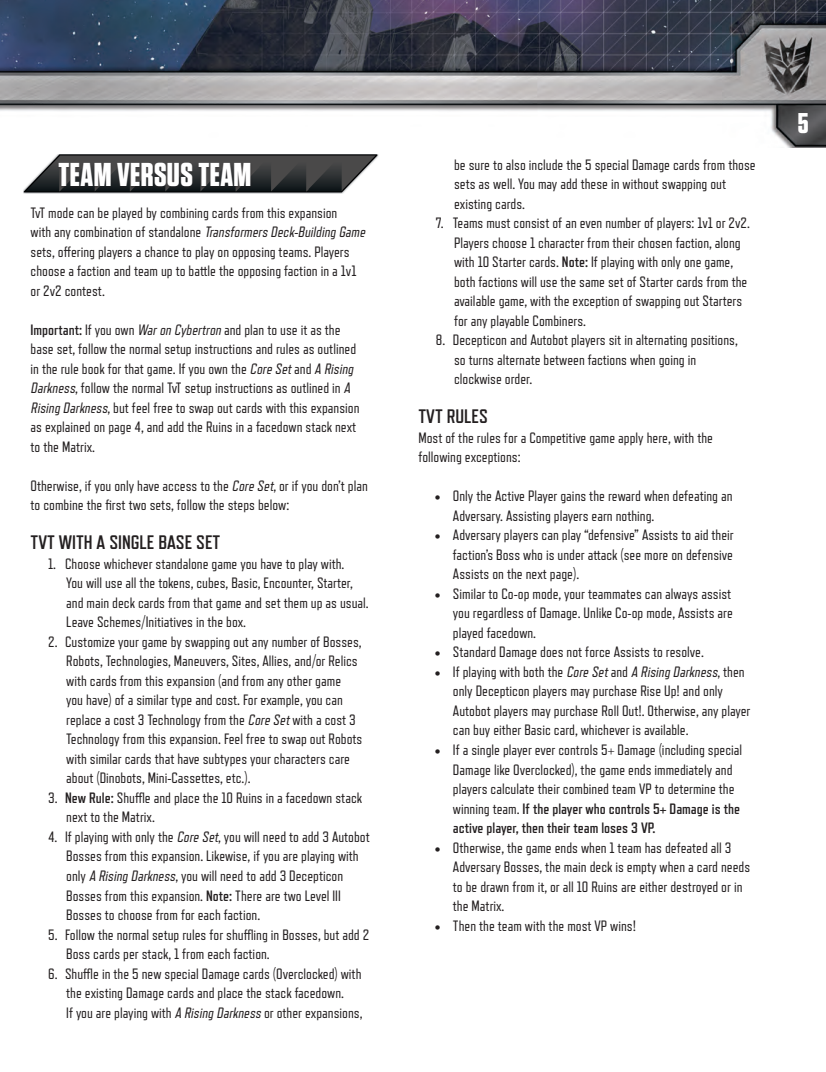
<style>
.page{position:relative;width:826px;height:1072px;background:#fff}
.page>*{position:absolute;margin:0;border:0;box-sizing:border-box;transform-origin:0 0}
.t1{font:700 33px "Tungsten";letter-spacing:.015em;color:#fff}
.t2{font:700 28.5px "Tungsten";color:#fff}
.t3{font:700 19.5px "Refrigerator Deluxe";color:#231f20}
.t4{font:15px/19.5px "Refrigerator Deluxe";color:#231f20}
.s1{font-style:italic}
.s2{font-weight:700}
</style>
<div class="page">
<img style="left:0;top:0;width:825px;height:147px">
<img style="left:24px;top:155px;width:354px;height:38px">
<div style="left:57px;top:162px;width:195px;height:28px;background:#231f20;opacity:.45"></div>
<h1 class="t1" style="left:58px;top:157px;width:194px">TEAM VERSUS TEAM</h1>
<p class="t4" style="left:31px;top:203px;width:339px">TvT mode can be played by combining cards from this expansion<br>wit h a ny c o m b i n a t i o n o f s t a n d a l o n e <span class="s1">Transformers Deck-Building Game </span>sets, offering players a chance to play on opposing teams. Players choose a faction and team up to battle the opposing faction in a 1v1 or 2v2 contest.</p>
<p class="t4" style="left:31px;top:320px;width:330px"><span class="s2">Important:</span> If you own <span class="s1">Waron Cybertron</span> and plan to use it as the base set, follow the normal setup instructions and rules as outlined in the rule book for that game. If you own the <span class="s1">Core Set</span>and <span class="s1">A Rising Darkness</span>, follow the normal TvT setup instructions as outlined in <span class="s1">A Rising Darkness</span>, but feel free to swap out cards with this expansion as explained on page 4, and add the Ruins in a facedown stack next to the Matrix.</p>
<p class="t4" style="left:31px;top:476px;width:338px">Otherwise, if you only have access to the <span class="s1">Core Set</span>, or if you don’t plan to combine the first two sets, follow the steps below:</p>
<h3 class="t3" style="left:31px;top:531px;width:191px">TVT WITH A SINGLE BASE SET</h3>
<p class="t4" style="left:66px;top:554px;width:304px;text-indent:-18px">1. Choose whichever standalone game you have to play with.<br>You will use all the tokens, cubes, Basic, Encounter, Starter, and main deck cards from that game and set them up as usual.<br>Leave Schemes/Initiatives in the box.</p>
<p class="t4" style="left:66px;top:632px;width:297px;text-indent:-18px">2. Customize your game by swapping out any number of Bosses, Robots, Technologies, Maneuvers, Sites, Allies, and/or Relics with cards from this expansion (and from any other game<br>you have) of a similar type and cost. For example, you can replace a cost 3 Technology from the <span class="s1">Core Set</span>with a cost 3<br>Technology from this expansion. Feel free to swap out Robots with similar cards that have subtypes your characters care about (Dinobots, Mini-Cassettes, etc.).</p>
<p class="t4" style="left:66px;top:788px;width:297px;text-indent:-18px">3. <span class="s2">New Rule:</span> Shuffle and place the 10 Ruins in a facedown stack next to the Matrix.</p>
<p class="t4" style="left:66px;top:827px;width:305px;text-indent:-18px">4. If playing with only the <span class="s1">Core Set</span>, you will need to add 3 Autobot Bosses from this expansion. Likewise, if you are playing with only <span class="s1">A Rising Darkness</span>, you will need to add 3 Decepticon Bosses from this expansion. <span class="s2">Note:</span> There are two Level III Bosses to choose from for each faction.</p>
<p class="t4" style="left:66px;top:924px;width:304px;text-indent:-18px">5. Follow the normal setup rules for shuffling in Bosses, but add 2<br>Boss cards per stack, 1 from each faction.</p>
<p class="t4" style="left:66px;top:963px;width:297px;text-indent:-18px">6. Shuffle in the 5 new special Damage cards (Overclocked) with the existing Damage cards and place the stack facedown.<br>If you are playing with <span class="s1">A Rising Darkness</span> or other expansions,</p>
<p class="t4" style="left:454px;top:155px;width:303px">be sure to also include the 5 special Damage cards from those sets as well. You may add these in without swapping out existing cards.</p>
<p class="t4" style="left:454px;top:213px;width:297px;text-indent:-18px">7. Teams must consist of an even number of players: 1v1 or 2v2.<br>Players choose 1 character from their chosen faction, along with 10 Starter cards. <span class="s2">Note:</span> If playing with only one game, both factions will use the same set of Starter cards from the available game, with the exception of swapping out Starters for any playable Combiners.</p>
<p class="t4" style="left:454px;top:330px;width:285px;text-indent:-18px">8. Decepticon and Autobot players sit in alternating positions, so turns alternate between factions when going in clockwise order.</p>
<h3 class="t3" style="left:418px;top:405px;width:71px">TVT RULES</h3>
<p class="t4" style="left:418px;top:428px;width:296px">Most of the rules for a Competitive game apply here, with the following exceptions:</p>
<p class="t4" style="left:452px;top:486px;width:281px;text-indent:-18px">• Only the Active Player gains the reward when defeating an<br>Adversary. Assisting players earn nothing.</p>
<p class="t4" style="left:452px;top:525px;width:282px;text-align:justify;text-indent:-18px">• Adversary players can play “defensive” Assists to aid their faction’s Boss who is under attack (see more on defensive Assists on the next page).</p>
<p class="t4" style="left:452px;top:584px;width:281px;text-align:justify;text-indent:-18px">• Similar to Co-op mode, your teammates can always assist you regardless of Damage. Unlike Co-op mode, Assists are played facedown.</p>
<p class="t4" style="left:434px;top:642px;width:270px">• Standard Damage does not force Assists to resolve.</p>
<p class="t4" style="left:452px;top:662px;width:299px;text-indent:-18px">• If playing with both the <span class="s1">Core Set</span>and <span class="s1">A Rising Darkness</span>, then only Decepticon players may purchase Rise Up! and only Autobot players may purchase Roll Out!. Otherwise, any player can buy either Basic card, whichever is available.</p>
<p class="t4" style="left:452px;top:740px;width:291px;text-indent:-18px">• If a single player ever controls 5+ Damage (including special Damage like Overclocked), the game ends immediately and players calculate their combined team VP to determine the winning team. <span class="s2">If the player who controls 5+ Damage is the active player, then their team loses 3 VP.</span></p>
<p class="t4" style="left:452px;top:837px;width:298px;text-indent:-18px">• Otherwise, the game ends when 1 team has defeated all 3<br>Adversary Bosses, the main deck is empty when a card needs to be drawn from it, or all 10 Ruins are either destroyed or in the Matrix.</p>
<p class="t4" style="left:434px;top:915px;width:202px">• Then the team with the most VP wins!</p>
<h2 class="t2" style="left:797px;top:107px;width:12px">5</h2>
</div>
